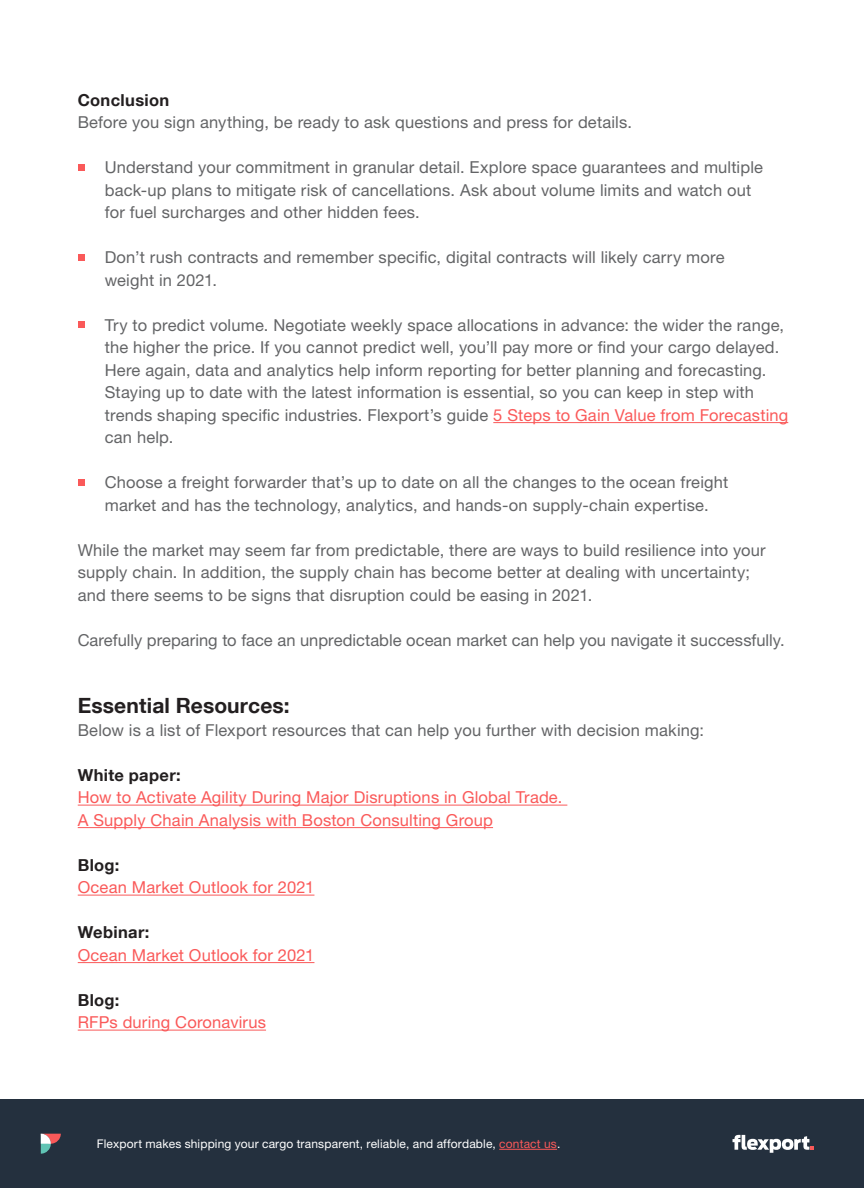
<style>
.page{position:relative;width:864px;height:1188px;background:#fff}
.page>*{position:absolute;margin:0;border:0;box-sizing:border-box;transform-origin:0 0}
.t1{font:700 21px "Helvetica Neue LT Com";letter-spacing:.005em;color:#231f20}
.t2{font:16.5px/22.5px "Helvetica Neue LT Std";letter-spacing:.01em;color:#636466}
.t3{font:16.5px/22.5px "Helvetica Neue LT Std";letter-spacing:.01em;color:#fa5959}
.t4{font:700 16.5px "Helvetica Neue LT Com";letter-spacing:.02em;color:#231f20}
.t5{font:12px "Helvetica Neue LT Std";letter-spacing:.015em;color:#fff}
.s1{color:#fa5959}
.s2{font-family:"Helvetica Neue LT Com";font-weight:700;color:#231f20}
</style>
<div class="page">
<div style="left:0;top:1100px;width:864px;height:88px;background:#24303e"></div>
<svg style="left:733px;top:1135px;width:81px;height:18px"></svg>
<svg style="left:41px;top:1134px;width:20px;height:20px"></svg>
<hr style="left:493px;top:422px;width:295px;height:1px;background:#fa5959">
<hr style="left:78px;top:805px;width:489px;height:1px;background:#fa5959">
<hr style="left:78px;top:827px;width:415px;height:1px;background:#fa5959">
<hr style="left:78px;top:895px;width:236px;height:1px;background:#fa5959">
<hr style="left:78px;top:962px;width:236px;height:1px;background:#fa5959">
<hr style="left:78px;top:1030px;width:188px;height:1px;background:#fa5959">
<div style="left:79px;top:164px;width:6px;height:7px;background:#fa5959"></div>
<div style="left:79px;top:254px;width:6px;height:7px;background:#fa5959"></div>
<div style="left:79px;top:321px;width:6px;height:7px;background:#fa5959"></div>
<div style="left:79px;top:479px;width:6px;height:7px;background:#fa5959"></div>
<hr style="left:499px;top:1149px;width:58px;height:1px;background:#fa5959">
<p class="t4" style="left:78px;top:90px;width:93px">Conclusion</p>
<p class="t2" style="left:78px;top:111px;width:556px">Before you sign anything, be ready to ask questions and press for details.</p>
<p class="t2" style="left:105px;top:156px;width:660px;text-indent:-27px">• Understand your commitment in granular detail. Explore space guarantees and multiple back-up plans to mitigate risk of cancellations. Ask about volume limits and watch out for fuel surcharges and other hidden fees.</p>
<p class="t2" style="left:105px;top:246px;width:621px;text-indent:-27px">• Don’t rush contracts and remember specific, digital contracts will likely carry more weight in 2021.</p>
<p class="t2" style="left:105px;top:314px;width:685px;text-indent:-27px">• Try to predict volume. Negotiate weekly space allocations in advance: the wider the range, the higher the price. If you cannot predict well, you’ll pay more or find your cargo delayed.<br>Here again, data and analytics help inform reporting for better planning and forecasting.<br>Staying up to date with the latest information is essential, so you can keep in step with trends shaping specific industries. Flexport’s guide <span class="s1">5 Steps to Gain Value from Forecasting </span>can help.</p>
<p class="t2" style="left:78px;top:471px;width:652px;text-align:center">• Choose a freight forwarder that’s up to date on all the changes to the ocean freight market and has the technology, analytics, and hands-on supply-chain expertise.</p>
<p class="t2" style="left:78px;top:539px;width:690px">While the market may seem far from predictable, there are ways to build resilience into your supply chain. In addition, the supply chain has become better at dealing with uncertainty; and there seems to be signs that disruption could be easing in 2021.</p>
<p class="t2" style="left:78px;top:629px;width:708px">Carefully preparing to face an unpredictable ocean market can help you navigate it successfully.</p>
<p class="t1" style="left:78px;top:693px;width:213px">Essential Resources:</p>
<p class="t2" style="left:78px;top:719px;width:628px">Below is a list of Flexport resources that can help you further with decision making:</p>
<p class="t3" style="left:78px;top:764px;width:486px"><span class="s2">White paper:<br></span>How to Activate Agility During Major Disruptions in Global Trade.<br>A Supply Chain Analysis with Boston Consulting Group</p>
<p class="t3" style="left:78px;top:854px;width:238px"><span class="s2">Blog:<br></span>Ocean Market Outlook for 2021</p>
<p class="t3" style="left:78px;top:921px;width:238px"><span class="s2">Webinar:<br></span>Ocean Market Outlook for 2021</p>
<p class="t3" style="left:78px;top:989px;width:190px"><span class="s2">Blog:<br></span>RFPs during Coronavirus</p>
<p class="t5" style="left:97px;top:1137px;width:465px">Flexport makes shipping your cargo transparent, reliable, and affordable, <span class="s1">contact us</span>.</p>
</div>
